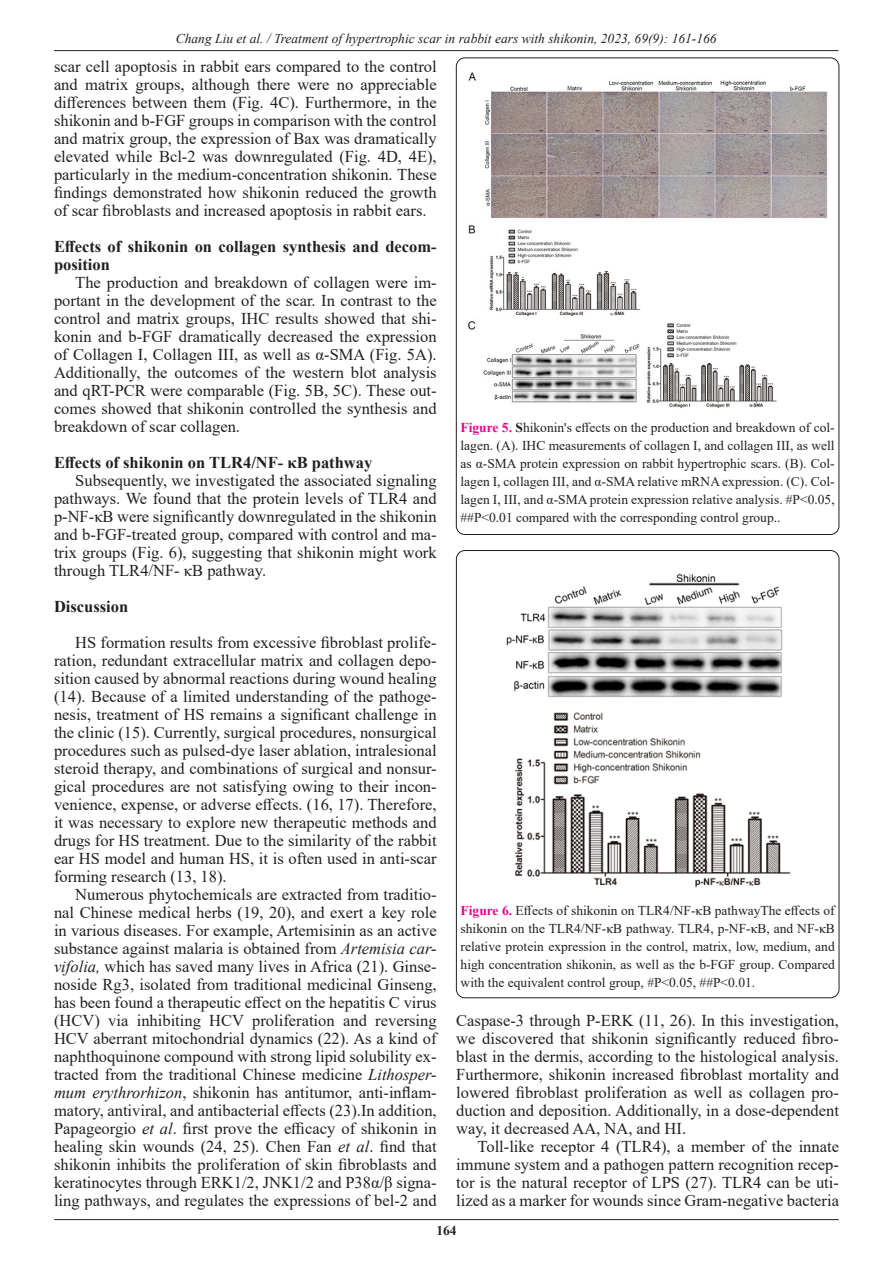
<style>
.page{position:relative;width:893px;height:1263px;background:#fff}
.page>*{position:absolute;margin:0;border:0;box-sizing:border-box;transform-origin:0 0}
.t1{font:16.5px/18px "Times New Roman";color:#231f20;text-align:justify}
.Pa7{font:700 16.5px/18px "Times New Roman";color:#231f20}
.t2{font:13.5px/18px "Times New Roman";color:#231f20;text-align:justify}
.t3{font:italic 13.5px "Times New Roman";color:#231f20}
.t4{font:700 13.5px "Times New Roman";color:#231f20}
.s1{font-style:italic}
.s2{font-weight:700;color:#ed028c}
.s3{font-weight:700}
</style>
<div class="page">
<hr style="left:54px;top:50px;width:784px;height:1px;background:#231f20">
<hr style="left:54px;top:1219px;width:785px;height:1px;background:#231f20">
<img style="left:468px;top:72px;width:360px;height:336px">
<img style="left:506px;top:573px;width:285px;height:315px">
<p class="t3" style="left:176px;top:29px;width:542px">Chang Liu et al. / Treatment of hypertrophic scar in rabbit ears with shikonin, 2023, 69(9): 161-166</p>
<p class="t1" style="left:54px;top:57px;width:384px">scar cell apoptosis in rabbit ears compared to the control and matrix groups, although there were no appreciable differences between them (Fig. 4C). Furthermore, in the shikonin and b-FGF groups in comparison with the control and matrix group, the expression of Bax was dramatically elevated while Bcl-2 was downregulated (Fig. 4D, 4E), particularly in the medium-concentration shikonin. These findings demonstrated how shikonin reduced the growth of scar fibroblasts and increased apoptosis in rabbit ears.</p>
<p class="Pa7" style="left:54px;top:237px;width:384px">Effects of shikonin on collagen synthesis and decom&shy;position</p>
<p class="t1" style="left:54px;top:273px;width:384px;text-indent:21px">The production and breakdown of collagen were im&shy;portant in the development of the scar. In contrast to the control and matrix groups, IHC results showed that shi&shy;konin and b-FGF dramatically decreased the expression of Collagen I, Collagen III, as well as α-SMA (Fig. 5A).<br>Additionally, the outcomes of the western blot analysis and qRT-PCR were comparable (Fig. 5B, 5C). These out&shy;comes showed that shikonin controlled the synthesis and breakdown of scar collagen.</p>
<p class="Pa7" style="left:54px;top:453px;width:320px">Effects of shikonin on TLR4/NF- κB pathway</p>
<p class="t1" style="left:54px;top:471px;width:384px;text-indent:21px">Subsequently, we investigated the associated signaling pathways. We found that the protein levels of TLR4 and p-NF-κB were significantly downregulated in the shikonin and b-FGF-treated group, compared with control and ma&shy;trix groups (Fig. 6), suggesting that shikonin might work through TLR4/NF- κB pathway.</p>
<p class="Pa7" style="left:54px;top:597px;width:76px">Discussion</p>
<p class="t1" style="left:54px;top:633px;width:384px;text-indent:21px">HS formation results from excessive fibroblast prolife&shy;ration, redundant extracellular matrix and collagen depo&shy;sition caused by abnormal reactions during wound healing (14). Because of a limited understanding of the pathoge&shy;nesis, treatment of HS remains a significant challenge in the clinic (15). Currently, surgical procedures, nonsurgical procedures such as pulsed-dye laser ablation, intralesional steroid therapy, and combinations of surgical and nonsur&shy;gical procedures are not satisfying owing to their incon&shy;venience, expense, or adverse effects. (16, 17). Therefore, it was necessary to explore new therapeutic methods and drugs for HS treatment. Due to the similarity of the rabbit ear HS model and human HS, it is often used in anti-scar forming research (13, 18).</p>
<p class="t1" style="left:54px;top:885px;width:384px;text-indent:21px">Numerous phytochemicals are extracted from traditio&shy;nal Chinese medical herbs (19, 20), and exert a key role in various diseases. For example, Artemisinin as an active substance against malaria is obtained from <span class="s1">Artemisia car&shy;vifolia,</span> which has saved many lives in Africa (21). Ginse&shy;noside Rg3, isolated from traditional medicinal Ginseng, has been found a therapeutic effect on the hepatitis C virus (HCV) via inhibiting HCV proliferation and reversing HCV aberrant mitochondrial dynamics (22). As a kind of naphthoquinone compound with strong lipid solubility ex&shy;tracted from the traditional Chinese medicine <span class="s1">Lithosper&shy;mum erythrorhizon</span>, shikonin has antitumor, anti-inflam&shy;matory, antiviral, and antibacterial effects (23).In addition, Papageorgio <span class="s1">et al</span>. first prove the efficacy of shikonin in healing skin wounds (24, 25). Chen Fan <span class="s1">et al</span>. find that shikonin inhibits the proliferation of skin fibroblasts and keratinocytes through ERK1/2, JNK1/2 and P38α/β signa&shy;ling pathways, and regulates the expressions of bel-2 and</p>
<p class="t2" style="left:460px;top:418px;width:376px"><span class="s2">Figure 5.</span> <span class="s3">S</span>hikonin's effects on the production and breakdown of col&shy;lagen. (A). IHC measurements of collagen I, and collagen III, as well as α-SMA protein expression on rabbit hypertrophic scars. (B). Col&shy;lagen I, collagen III, and α-SMA relative mRNA expression. (C). Col&shy;lagen I, III, and α-SMA protein expression relative analysis. #P&lt;0.05, ##P&lt;0.01 compared with the corresponding control group..</p>
<p class="t2" style="left:461px;top:900px;width:376px"><span class="s2">Figure 6.</span> Effects of shikonin on TLR4/NF-κB pathwayThe effects of shikonin on the TLR4/NF-κB pathway. TLR4, p-NF-κB, and NF-κB relative protein expression in the control, matrix, low, medium, and high concentration shikonin, as well as the b-FGF group. Compared with the equivalent control group, #P&lt;0.05, ##P&lt;0.01.</p>
<p class="t1" style="left:456px;top:1011px;width:384px">Caspase-3 through P-ERK (11, 26). In this investigation, we discovered that shikonin significantly reduced fibro&shy;blast in the dermis, according to the histological analysis.<br>Furthermore, shikonin increased fibroblast mortality and lowered fibroblast proliferation as well as collagen pro&shy;duction and deposition. Additionally, in a dose-dependent way, it decreased AA, NA, and HI.</p>
<p class="t1" style="left:456px;top:1137px;width:384px;text-indent:21px">Toll-like receptor 4 (TLR4), a member of the innate immune system and a pathogen pattern recognition recep&shy;tor is the natural receptor of LPS (27). TLR4 can be uti&shy;lized as a marker for wounds since Gram-negative bacteria</p>
<p class="t4" style="left:436px;top:1220px;width:22px">164</p>
</div>
